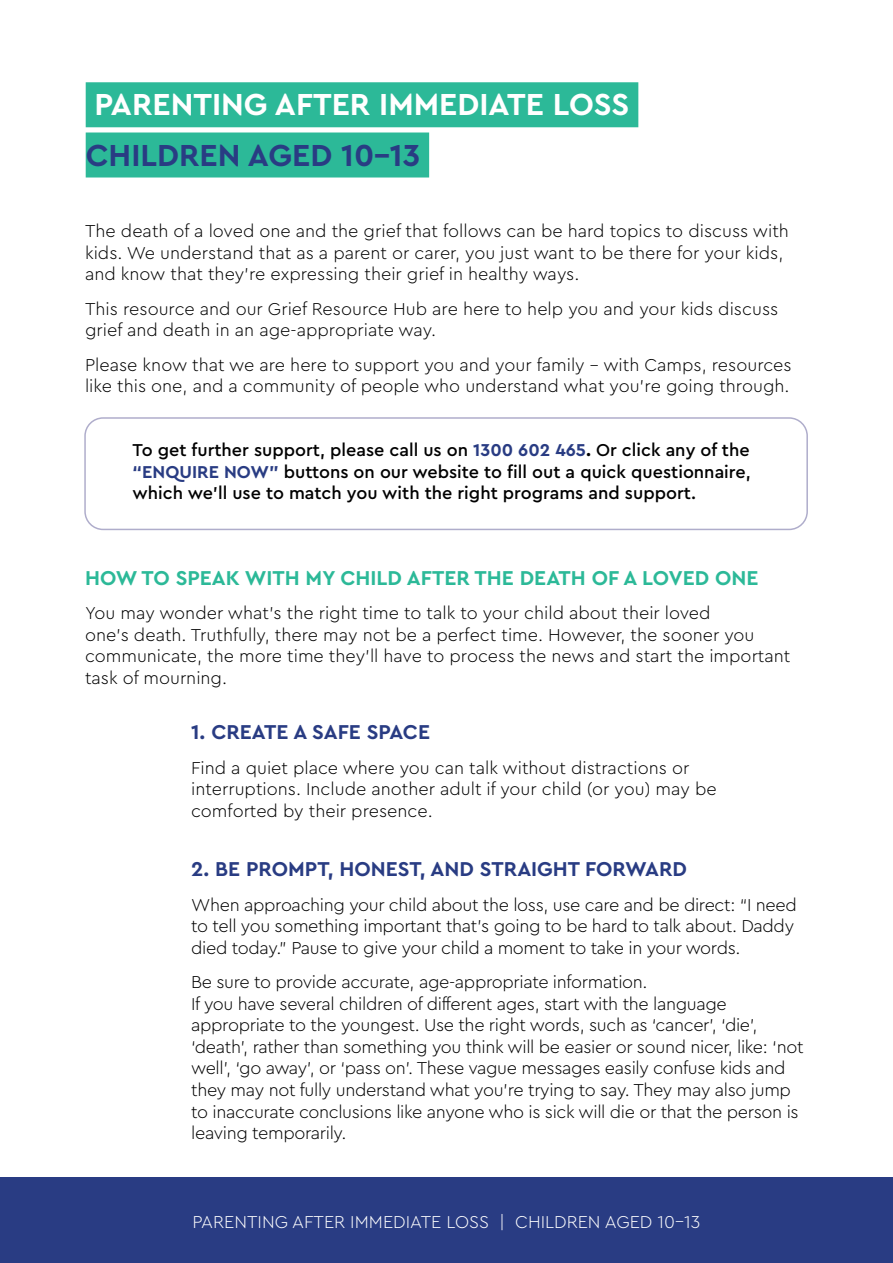
<style>
.page{position:relative;width:893px;height:1263px;background:#fff}
.page>*{position:absolute;margin:0;border:0;box-sizing:border-box;transform-origin:0 0}
.t1{font:700 31.8px "Cera Pro";color:#fff}
.t2{font:700 31.8px "Cera Pro";color:#293c83}
.t3{font:700 21px "Cera Pro";color:#293c83}
.t4{font:700 21px "Cera Pro";color:#2cb998}
.t5{font:300 18px/21.6px "Cera Pro";letter-spacing:-.01em;color:#000}
.t6{font:500 18px/21.6px "Cera Pro";color:#000;text-align:justify}
.t7{font:300 18px "Cera Pro";color:#fff}
.s1{font-weight:700;color:#293c83}
.s2{font-weight:700}
</style>
<div class="page">
<div style="left:86px;top:82px;width:552px;height:45px;background:#2cb998"></div>
<div style="left:86px;top:132px;width:343px;height:45px;background:#2cb998"></div>
<div style="left:0;top:1178px;width:893px;height:85px;background:#293c83"></div>
<div style="left:84px;top:417px;width:724px;height:113px;border:2px solid #afadcb;border-radius:18px"></div>
<h1 class="t1" style="left:95px;top:83px;width:536px">PARENTING AFTER IMMEDIATE LOSS</h1>
<h1 class="t2" style="left:86px;top:134px;width:336px">CHILDREN AGED 10-13</h1>
<p class="t5" style="left:85px;top:220px;width:705px">The death of a loved one and the grief that follows can be hard topics to discuss with kids. We understand that as a parent or carer, you just want to be there for your kids, and know that they're expressing their grief in healthy ways.</p>
<p class="t5" style="left:85px;top:297px;width:695px">This resource and our Grief Resource Hub are here to help you and your kids discuss grief and death in an age-appropriate way.</p>
<p class="t5" style="left:85px;top:353px;width:708px">Please know that we are here to support you and your family - with Camps, resources like this one, and a community of people who understand what you're going through.</p>
<p class="t6" style="left:133px;top:438px;width:620px">To get further support, please call us on <span class="s1">1300 602 465</span><span class="s2">.</span> Or click any of the <span class="s1">“ENQUIRE NOW”</span> buttons on our website to fill out a quick questionnaire, which we’ll use to match you with the right programs and support.</p>
<p class="t4" style="left:85px;top:563px;width:675px">HOW TO SPEAK WITH MY CHILD AFTER THE DEATH OF A LOVED ONE</p>
<p class="t5" style="left:85px;top:601px;width:707px">You may wonder what’s the right time to talk to your child about their loved<br>one’s death. Truthfully, there may not be a perfect time. However, the sooner you communicate, the more time they’ll have to process the news and start the important task of mourning.</p>
<p class="t3" style="left:191px;top:718px;width:240px">1. CREATE A SAFE SPACE</p>
<p class="t5" style="left:191px;top:756px;width:527px">Find a quiet place where you can talk without distractions or interruptions. Include another adult if your child (or you) may be comforted by their presence.</p>
<p class="t3" style="left:191px;top:855px;width:497px">2. BE PROMPT, HONEST, AND STRAIGHT FORWARD</p>
<p class="t5" style="left:191px;top:893px;width:607px">When approaching your child about the loss, use care and be direct: “I need to tell you something important that’s going to be hard to talk about. Daddy died today.” Pause to give your child a moment to take in your words.</p>
<p class="t5" style="left:191px;top:970px;width:614px">Be sure to provide accurate, age-appropriate information.<br>If you have several children of different ages, start with the language appropriate to the youngest. Use the right words, such as ‘cancer’, ‘die’, ‘death’, rather than something you think will be easier or sound nicer, like: ‘not well’, ‘go away’, or ‘pass on’. These vague messages easily confuse kids and they may not fully understand what you’re trying to say. They may also jump to inaccurate conclusions like anyone who is sick will die or that the person is leaving temporarily.</p>
<p class="t7" style="left:193px;top:1210px;width:509px">PARENTING AFTER IMMEDIATE LOSS | CHILDREN AGED 10-13</p>
</div>
